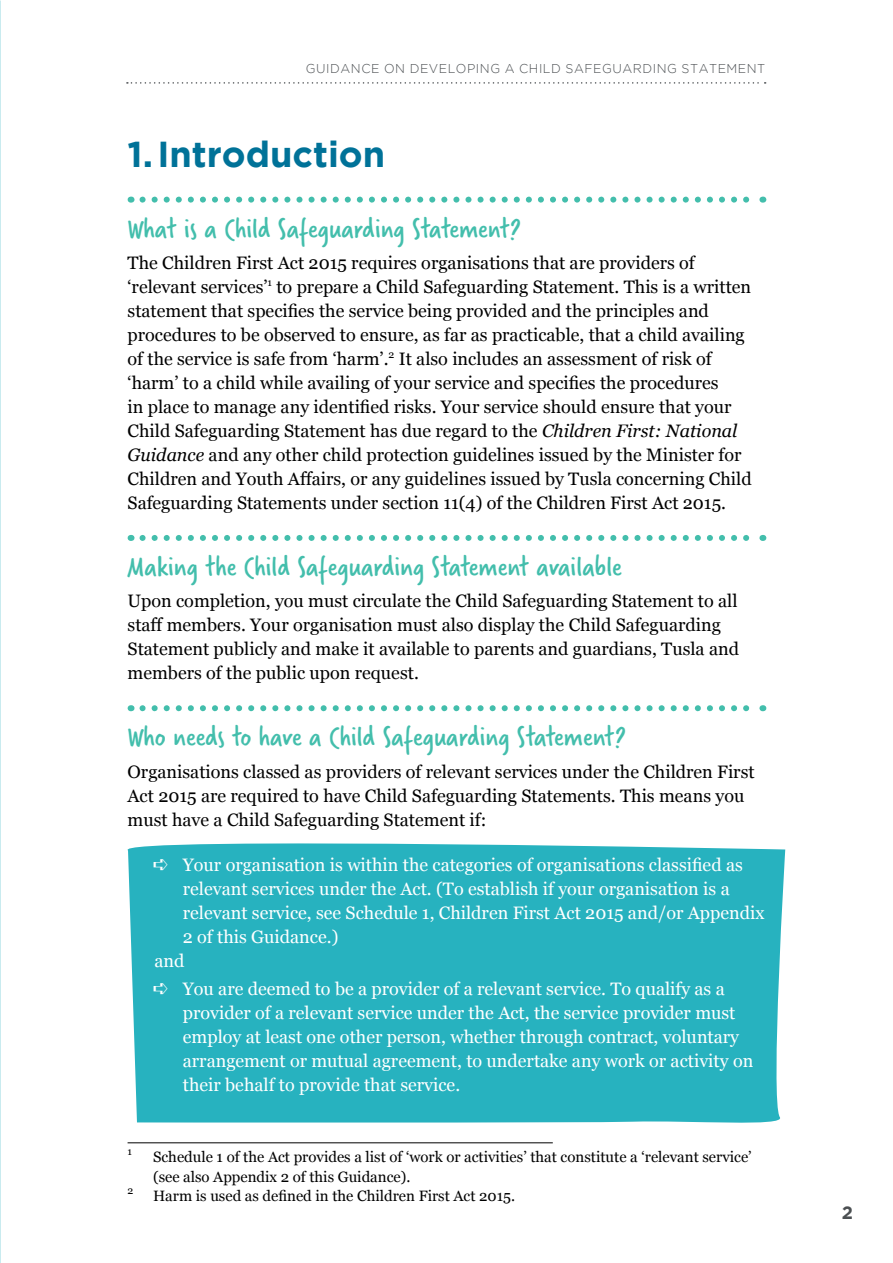
<style>
.page{position:relative;width:893px;height:1263px;background:#fff}
.page>*{position:absolute;margin:0;border:0;box-sizing:border-box;transform-origin:0 0}
.t1{font:700 36px "Gotham";color:#007298}
.t2{font:30px "Verveine";color:#43beac}
.t3{font:18px/24px "Georgia";color:#000}
.t4{font:18px/24px "Georgia";color:#fff}
.t5{font:700 18px "Gotham";color:#4b4f52}
.t6{font:15px/19.5px "Georgia";color:#000}
.t7{font:300 12.75px "Gotham";letter-spacing:.04em;color:#4b4f52}
.t8{font:10.5px "Georgia";color:#000}
.s1{font-style:italic}
</style>
<div class="page">
<svg style="left:127px;top:82px;width:639px;height:2px"></svg>
<div style="left:127px;top:843px;width:659px;height:280px;background:#27b2bf"></div>
<svg style="left:142px;top:197px;width:608px;height:6px"></svg>
<svg style="left:142px;top:535px;width:608px;height:6px"></svg>
<svg style="left:142px;top:705px;width:608px;height:6px"></svg>
<hr style="left:128px;top:1142px;width:425px;height:1px;background:#000">
<p class="t7" style="left:306px;top:62px;width:461px">GUIDANCE ON DEVELOPING A CHILD SAFEGUARDING STATEMENT</p>
<h1 class="t1" style="left:128px;top:133px;width:259px">1.Introduction</h1>
<h2 class="t2" style="left:128px;top:207px;width:395px">What is a Child Safeguarding Statement?</h2>
<p class="t3" style="left:128px;top:250px;width:626px">The Children First Act 2015 requires organisations that are providers of ‘relevant services’<sup>1</sup> to prepare a Child Safeguarding Statement. This is a written statement that specifies the service being provided and the principles and procedures to be observed to ensure, as far as practicable, that a child availing of the service is safe from ‘harm’.<sup>2</sup> It also includes an assessment of risk of ‘harm’ to a child while availing of your service and specifies the procedures<br>in place to manage any identified risks. Your service should ensure that your Child Safeguarding Statement has due regard to the <span class="s1">Children First: National Guidance</span> and any other child protection guidelines issued by the Minister for Children and Youth Affairs, or any guidelines issued by Tusla concerning Child Safeguarding Statements under section 11(4) of the Children First Act 2015.</p>
<h2 class="t2" style="left:128px;top:546px;width:496px">Making the Child Safeguarding Statement available</h2>
<p class="t3" style="left:128px;top:588px;width:613px">Upon completion, you must circulate the Child Safeguarding Statement to all staff members. Your organisation must also display the Child Safeguarding Statement publicly and make it available to parents and guardians, Tusla and members of the public upon request.</p>
<h2 class="t2" style="left:128px;top:716px;width:500px">Who needs to have a Child Safeguarding Statement?</h2>
<p class="t3" style="left:128px;top:759px;width:629px">Organisations classed as providers of relevant services under the Children First<br>Act 2015 are required to have Child Safeguarding Statements. This means you must have a Child Safeguarding Statement if:</p>
<p class="t4" style="left:153px;top:852px;width:591px">➪ Your organisation is within the categories of organisations classified as</p>
<p class="t4" style="left:183px;top:876px;width:548px">relevant services under the Act. (To establish if your organisation is a</p>
<p class="t4" style="left:183px;top:900px;width:583px">relevant service, see Schedule 1, Children First Act 2015 and/or Appendix</p>
<p class="t4" style="left:183px;top:924px;width:157px">2 of this Guidance.)</p>
<p class="t4" style="left:155px;top:948px;width:32px">and</p>
<p class="t4" style="left:183px;top:976px;width:572px;text-indent:-30px">➪ You are deemed to be a provider of a relevant service. To qualify as a provider of a relevant service under the Act, the service provider must employ at least one other person, whether through contract, voluntary arrangement or mutual agreement, to undertake any work or activity on their behalf to provide that service.</p>
<p class="t8" style="left:128px;top:1143px;width:6px">1</p>
<p class="t6" style="left:153px;top:1147px;width:600px">Schedule 1 of the Act provides a list of ‘work or activities’ that constitute a ‘relevant service’ (see also Appendix 2 of this Guidance).</p>
<p class="t8" style="left:128px;top:1182px;width:7px">2</p>
<p class="t6" style="left:153px;top:1186px;width:364px">Harm is used as defined in the Children First Act 2015.</p>
<p class="t5" style="left:842px;top:1202px;width:13px">2</p>
</div>
